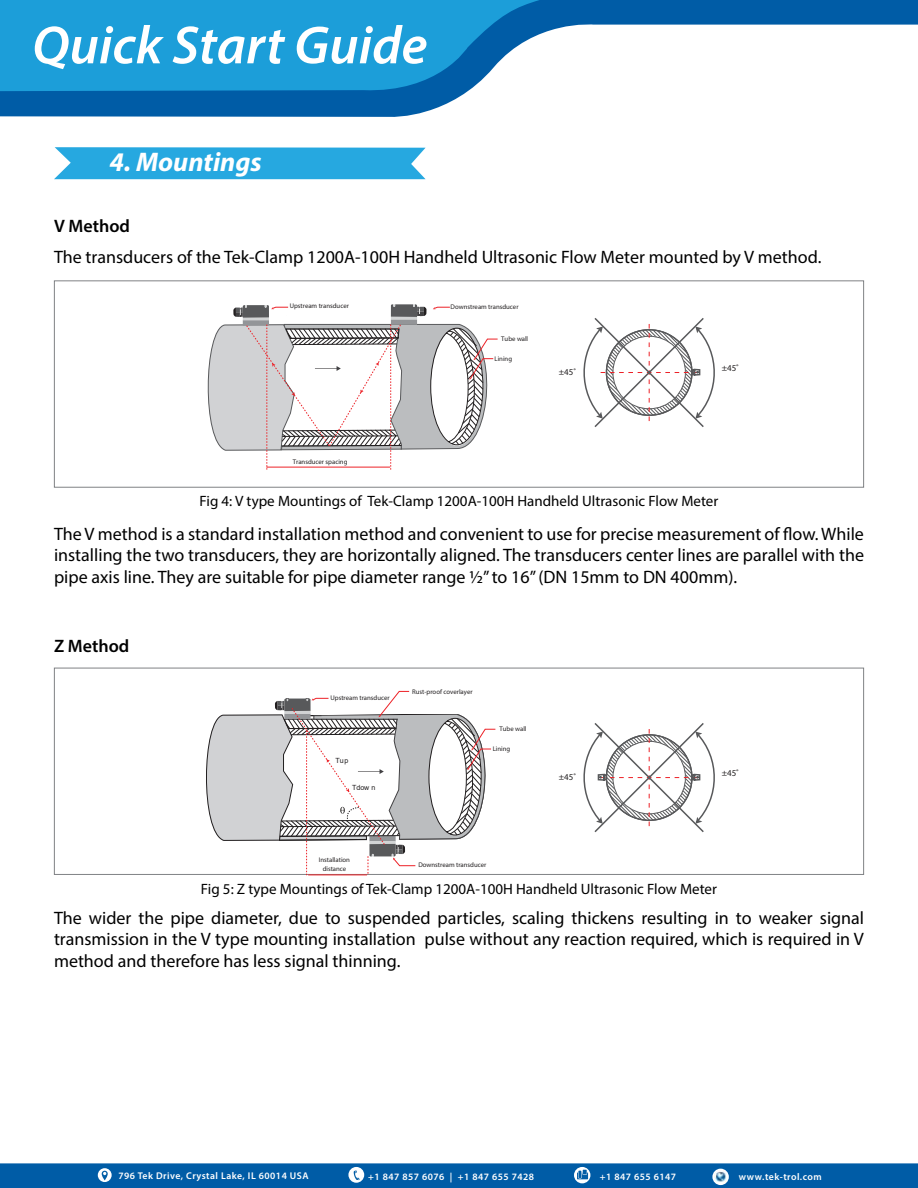
<style>
.page{position:relative;width:918px;height:1188px;background:#fff}
.page>*{position:absolute;margin:0;border:0;box-sizing:border-box;transform-origin:0 0}
.t1{font:italic 600 54px "Myriad Pro";color:#fff}
.t2{font:italic 700 27px "Myriad Pro";color:#fff}
.t3{font:18px/21.6px "Myriad Pro";color:#000;text-align:justify}
.t4{font:600 18px "Myriad Pro";color:#000}
.t5{font:15px "Myriad Pro";color:#000}
.t6{font:600 9.75px "Myriad Pro";letter-spacing:.05em;color:#fff}
.t7{font:9px "Myriad Pro";color:#221f20}
.t8{font:7.05px "Arial";color:#221f20}
.t9{font:6.75px/8.1px "Myriad Pro";color:#221f20;text-align:center}
</style>
<div class="page">
<svg style="left:0;top:0;width:918px;height:117px"></svg>
<svg style="left:0;top:0;width:540px;height:93px;background:#229bd5"></svg>
<div style="left:0;top:1163px;width:918px;height:25px;background:#005ca6"></div>
<svg style="left:98px;top:1168px;width:14px;height:14px"></svg>
<svg style="left:102px;top:1171px;width:6px;height:9px"></svg>
<svg style="left:348px;top:1167px;width:16px;height:16px"></svg>
<svg style="left:354px;top:1170px;width:6px;height:10px"></svg>
<svg style="left:574px;top:1167px;width:16px;height:16px"></svg>
<svg style="left:577px;top:1170px;width:11px;height:9px"></svg>
<svg style="left:712px;top:1169px;width:17px;height:16px"></svg>
<svg style="left:715px;top:1170px;width:12px;height:12px"></svg>
<div style="left:54px;top:280px;width:810px;height:208px;border:1px solid #808285"></div>
<div style="left:54px;top:668px;width:810px;height:207px;border:1px solid #808285"></div>
<svg style="left:54px;top:147px;width:372px;height:32px;background:#32ace1"></svg>
<svg style="left:583px;top:318px;width:132px;height:109px"></svg>
<svg style="left:207px;top:304px;width:291px;height:166px"></svg>
<svg style="left:583px;top:723px;width:132px;height:110px"></svg>
<svg style="left:200px;top:691px;width:298px;height:185px"></svg>
<h1 class="t1" style="left:32px;top:11px;width:397px">Quick Start Guide</h1>
<h2 class="t2" style="left:109px;top:145px;width:154px">4. Mountings</h2>
<p class="t4" style="left:54px;top:214px;width:78px">V Method</p>
<p class="t3" style="left:54px;top:246px;width:769px">The transducers of the Tek-Clamp 1200A-100H Handheld Ultrasonic Flow Meter mounted by V method.</p>
<p class="t9" style="left:290px;top:302px;width:61px">Upstream transducer</p>
<p class="t9" style="left:293px;top:458px;width:56px">Transducer spacing</p>
<p class="t9" style="left:451px;top:303px;width:69px">Downstream transducer</p>
<p class="t9" style="left:501px;top:335px;width:28px">Tube wall</p>
<p class="t9" style="left:495px;top:355px;width:19px">Lining</p>
<p class="t7" style="left:559px;top:367px;width:19px">±45˚</p>
<p class="t7" style="left:722px;top:362px;width:19px">±45˚</p>
<p class="t5" style="left:200px;top:492px;width:520px">Fig 4: V type Mountings of Tek-Clamp 1200A-100H Handheld Ultrasonic Flow Meter</p>
<p class="t3" style="left:54px;top:522px;width:812px">The V method is a standard installation method and convenient to use for precise measurement of flow. While installing the two transducers, they are horizontally aligned. The transducers center lines are parallel with the pipe axis line. They are suitable for pipe diameter range ½” to 16” (DN 15mm to DN 400mm).</p>
<p class="t4" style="left:54px;top:635px;width:77px">Z Method</p>
<p class="t9" style="left:331px;top:694px;width:61px">Upstream transducer</p>
<p class="t8" style="left:335px;top:756px;width:15px">Tup</p>
<p class="t8" style="left:352px;top:782px;width:25px">Tdow n</p>
<p class="t9" style="left:412px;top:687px;width:62px">Rust-proof coverlayer</p>
<p class="t9" style="left:500px;top:725px;width:29px">Tube wall</p>
<p class="t9" style="left:493px;top:745px;width:19px">Lining</p>
<p class="t9" style="left:319px;top:856px;width:33px">Installation distance</p>
<p class="t9" style="left:418px;top:861px;width:69px">Downstream transducer</p>
<p class="t7" style="left:559px;top:772px;width:19px">±45˚</p>
<p class="t7" style="left:722px;top:767px;width:19px">±45˚</p>
<p class="t5" style="left:201px;top:880px;width:517px">Fig 5: Z type Mountings of Tek-Clamp 1200A-100H Handheld Ultrasonic Flow Meter</p>
<p class="t3" style="left:54px;top:906px;width:812px">The wider the pipe diameter, due to suspended particles, scaling thickens resulting in to weaker signal transmission in the V type mounting installation pulse without any reaction required, which is required in V method and therefore has less signal thinning.</p>
<p class="t6" style="left:118px;top:1170px;width:192px">796 Tek Drive, Crystal Lake, IL 60014 USA</p>
<p class="t6" style="left:368px;top:1171px;width:167px">+1 847 857 6076 | +1 847 655 7428</p>
<p class="t6" style="left:600px;top:1171px;width:78px">+1 847 655 6147</p>
<p class="t6" style="left:739px;top:1171px;width:84px">www.tek-trol.com</p>
</div>
